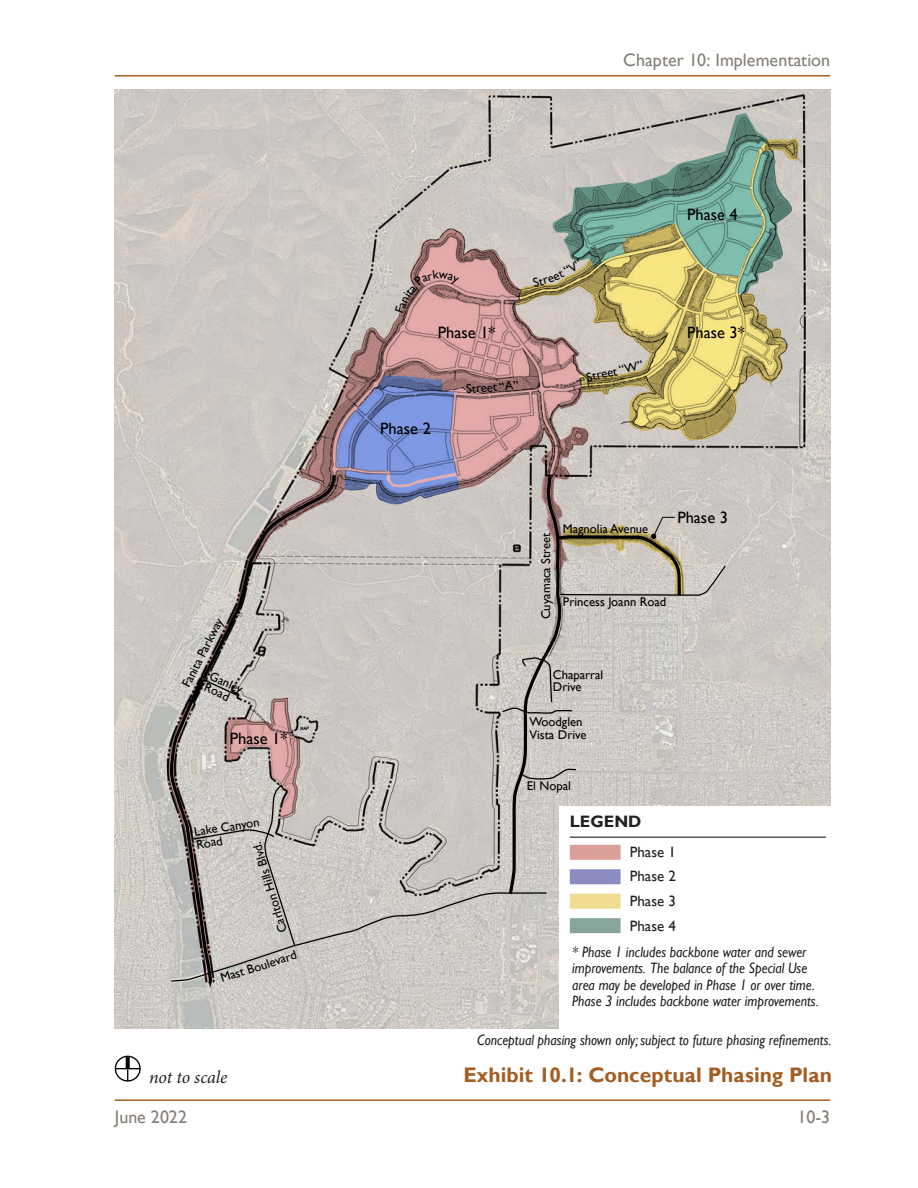
<style>
.page{position:relative;width:918px;height:1188px;background:#fff}
.page>*{position:absolute;margin:0;border:0;box-sizing:border-box;transform-origin:0 0}
.Exhibit_Title{font:700 21px "Gill Sans";color:#a35e23}
.t1{font:18px "Gill Sans";color:#847f77}
.NTS{font:italic 18px "Minion Pro";letter-spacing:-.005em;color:#231f20}
.t2{font:16.5px "Gill Sans";color:#000}
.Body{font:700 16.5px "Gill Sans";color:#231f20}
.Street_Legend{font:italic 15px/16.5px "Gill Sans";color:#231f20;scale:.9 1}
.Street_Legend-2{font:15px "Gill Sans";color:#231f20}
.t3{font:12.6px/12.6px "Gill Sans";color:#000}
</style>
<div class="page">
<hr style="left:115px;top:1099px;width:715px;height:2px;background:#a35e23">
<hr style="left:115px;top:75px;width:715px;height:2px;background:#a35e23">
<img style="left:115px;top:90px;width:715px;height:939px">
<svg style="left:245px;top:229px;width:272px;height:146px;background:#c7b1ad"></svg>
<svg style="left:517px;top:138px;width:282px;height:302px;background:#cabc97"></svg>
<svg style="left:167px;top:375px;width:560px;height:610px;background:#c0bab7"></svg>
<div style="left:115px;top:1056px;width:26px;height:26px;border:1px solid #000;border-radius:50%"></div>
<svg style="left:126px;top:1057px;width:4px;height:11px"></svg>
<svg style="left:115px;top:1068px;width:25px;height:13px"></svg>
<div style="left:559px;top:806px;width:273px;height:223px;background:#fff"></div>
<div style="left:570px;top:894px;width:51px;height:15px;background:#f1dd91"></div>
<div style="left:570px;top:869px;width:51px;height:15px;background:#8b8dc0"></div>
<div style="left:570px;top:918px;width:51px;height:15px;background:#87a598"></div>
<div style="left:570px;top:845px;width:51px;height:15px;background:#da9f99"></div>
<hr style="left:570px;top:837px;width:256px;height:1px;background:#231f20">
<svg style="left:533px;top:113px;width:259px;height:181px;background:#a0af9a"></svg>
<svg style="left:395px;top:270px;width:64px;height:43px;background:#c39a98"></svg>
<p class="t1" style="left:623px;top:50px;width:208px">Chapter 10: Implementation</p>
<p class="t3" style="left:180px;top:684px;width:78px;rotate:-63deg">Fanita Parkway</p>
<p class="t3" style="left:213px;top:669px;width:37px;rotate:25deg">Ganley<br>Road</p>
<p class="t2" style="left:230px;top:729px;width:59px">Phase 1*</p>
<p class="t3" style="left:193px;top:826px;width:67px;rotate:-9deg">Lake Canyon<br>Road</p>
<p class="t3" style="left:278px;top:934px;width:95px;rotate:-107deg">Carlton Hills Blvd.</p>
<p class="t3" style="left:219px;top:973px;width:81px;rotate:-18deg">Mast Boulevard</p>
<p class="t2" style="left:687px;top:205px;width:52px">Phase 4</p>
<p class="t2" style="left:438px;top:322px;width:59px">Phase 1*</p>
<p class="t2" style="left:380px;top:419px;width:52px">Phase 2</p>
<p class="t3" style="left:466px;top:383px;width:54px;rotate:-4deg">Street “A”</p>
<p class="t3" style="left:585px;top:371px;width:59px;rotate:-12deg">Street “W”</p>
<p class="t2" style="left:687px;top:322px;width:59px">Phase 3*</p>
<p class="t3" style="left:540px;top:619px;width:89px;rotate:-90deg">Cuyamaca Street</p>
<p class="t3" style="left:563px;top:523px;width:87px">Magnolia Avenue</p>
<p class="t3" style="left:563px;top:596px;width:105px">Princess Joann Road</p>
<p class="t2" style="left:677px;top:508px;width:52px">Phase 3</p>
<p class="t3" style="left:553px;top:668px;width:52px">Chaparral<br>Drive</p>
<p class="t3" style="left:529px;top:716px;width:59px">Woodglen<br>Vista Drive</p>
<p class="t3" style="left:527px;top:780px;width:46px">El Nopal</p>
<p class="Body" style="left:570px;top:811px;width:73px">LEGEND</p>
<p class="Street_Legend-2" style="left:630px;top:843px;width:48px">Phase 1</p>
<p class="Street_Legend-2" style="left:630px;top:868px;width:48px">Phase 2</p>
<p class="Street_Legend-2" style="left:630px;top:892px;width:48px">Phase 3</p>
<p class="Street_Legend-2" style="left:630px;top:917px;width:48px">Phase 4</p>
<p class="Street_Legend" style="left:572px;top:944px;width:275px">* Phase 1 includes backbone water and sewer improvements. The balance of the Special Use area may be developed in Phase 1 or over time.<br>Phase 3 includes backbone water improvements.</p>
<p class="Street_Legend" style="left:477px;top:1032px;width:395px">Conceptual phasing shown only; subject to future phasing refinements.</p>
<p class="NTS" style="left:149px;top:1065px;width:80px">not to scale</p>
<p class="Exhibit_Title" style="left:463px;top:1062px;width:370px">Exhibit 10.1: Conceptual Phasing Plan</p>
<p class="t1" style="left:115px;top:1106px;width:74px">June 2022</p>
<p class="t1" style="left:797px;top:1106px;width:34px">10-3</p>
</div>
